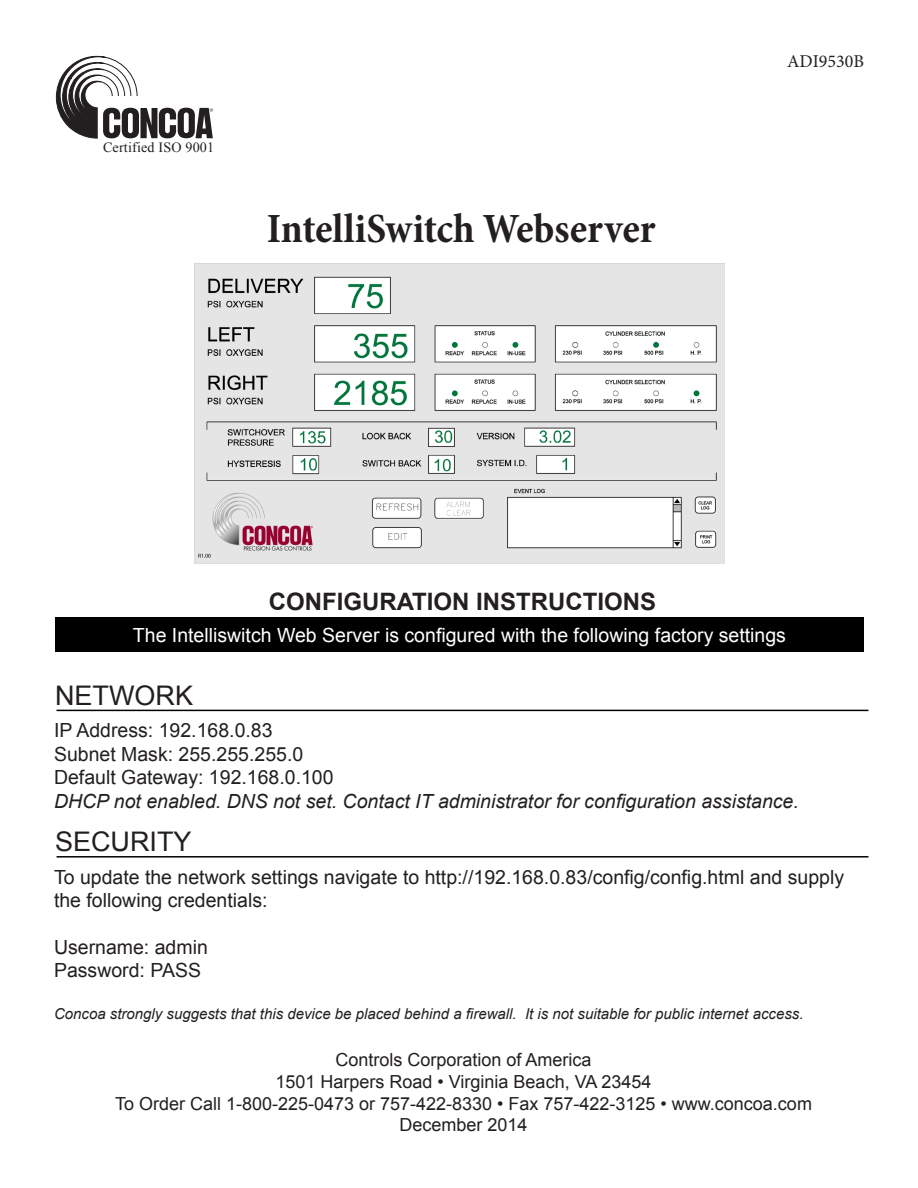
<style>
.page{position:relative;width:918px;height:1188px;background:#fff}
.page>*{position:absolute;margin:0;border:0;box-sizing:border-box;transform-origin:0 0}
.t1{font:700 condensed 42px "Minion Pro";letter-spacing:-.005em;color:#231f20}
.t2{font:27px "Arial";color:#231f20}
.t3{font:700 24px "Arial";color:#231f20}
.t4{font:19.5px/23.4px "Arial";color:#231f20}
.t5{font:italic 19.5px "Arial";color:#231f20}
.t6{font:19.5px "Arial";color:#fff}
.t7{font:18px "Arial";color:#231f20}
.t8{font:18px "Minion Pro";color:#231f20}
.t9{font:italic 15px "Arial";color:#231f20}
.t10{font:14.1px "Times New Roman";letter-spacing:.01em;color:#231f20}
</style>
<div class="page">
<svg style="left:56px;top:56px;width:157px;height:83px"></svg>
<img style="left:195px;top:263px;width:530px;height:301px">
<div style="left:55px;top:617px;width:809px;height:35px;background:#000"></div>
<hr style="left:57px;top:710px;width:811px;height:1px;background:#000">
<hr style="left:57px;top:856px;width:811px;height:2px;background:#000">
<p class="t10" style="left:103px;top:138px;width:113px">Certified ISO 9001</p>
<p class="t1" style="left:267px;top:200px;width:390px">IntelliSwitch Webserver</p>
<p class="t8" style="left:787px;top:49px;width:78px">ADI9530B</p>
<p class="t3" style="left:269px;top:585px;width:389px">CONFIGURATION INSTRUCTIONS</p>
<p class="t6" style="left:133px;top:622px;width:655px">The Intelliswitch Web Server is configured with the following factory settings</p>
<p class="t2" style="left:55px;top:678px;width:139px">NETWORK</p>
<p class="t4" style="left:54px;top:719px;width:220px">IP Address: 192.168.0.83</p>
<p class="t4" style="left:54px;top:743px;width:251px">Subnet Mask: 255.255.255.0</p>
<p class="t4" style="left:54px;top:766px;width:281px">Default Gateway: 192.168.0.100</p>
<p class="t5" style="left:54px;top:788px;width:746px">DHCP not enabled. DNS not set. Contact IT administrator for configuration assistance.</p>
<p class="t2" style="left:55px;top:824px;width:138px">SECURITY</p>
<p class="t4" style="left:54px;top:866px;width:792px">To update the network settings navigate to http://192.168.0.83/config/config.html and supply the following credentials:</p>
<p class="t4" style="left:54px;top:936px;width:155px">Username: admin</p>
<p class="t4" style="left:54px;top:959px;width:149px">Password: PASS</p>
<p class="t9" style="left:54px;top:1004px;width:751px">Concoa strongly suggests that this device be placed behind a firewall. It is not suitable for public internet access.</p>
<p class="t7" style="left:335px;top:1048px;width:258px">Controls Corporation of America</p>
<p class="t7" style="left:276px;top:1070px;width:377px">1501 Harpers Road • Virginia Beach, VA 23454</p>
<p class="t7" style="left:115px;top:1091px;width:698px">To Order Call 1-800-225-0473 or 757-422-8330 • Fax 757-422-3125 • www.concoa.com</p>
<p class="t7" style="left:399px;top:1113px;width:130px">December 2014</p>
</div>
